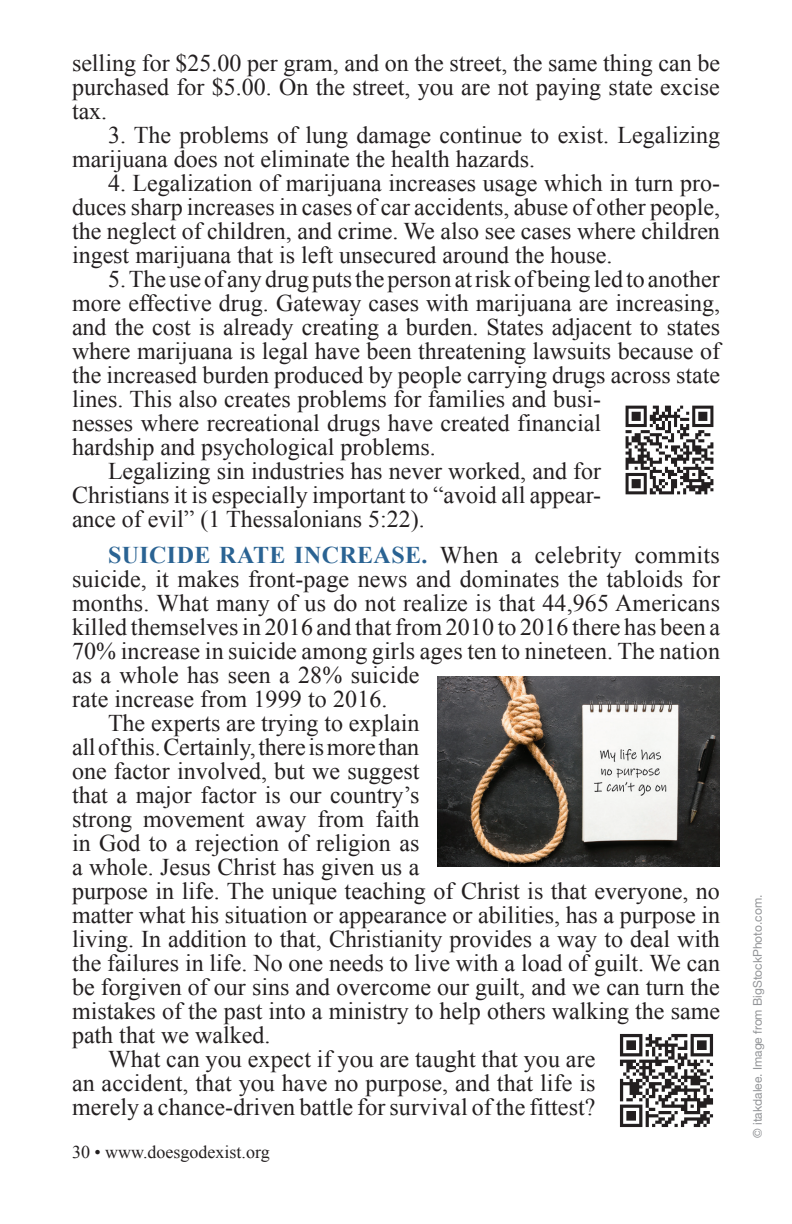
<style>
.page{position:relative;width:792px;height:1224px;background:#fff}
.page>*{position:absolute;margin:0;border:0;box-sizing:border-box;transform-origin:0 0}
.t1{font:24px/24px "Times New Roman";color:#231f20;text-align:justify}
.t2{font:18px "Times New Roman";color:#231f20}
.t3{font:12px "Helvetica Neue";color:#939598}
.s1{font-weight:700;color:#2a6393}
</style>
<div class="page">
<img style="left:625px;top:405px;width:89px;height:90px">
<img style="left:437px;top:677px;width:283px;height:189px">
<img style="left:619px;top:1033px;width:95px;height:95px">
<p class="t1" style="left:72px;top:50px;width:650px">selling for $25.00 per gram, and on the street, the same thing can be purchased for $5.00. On the street, you are not paying state excise tax.</p>
<p class="t1" style="left:72px;top:122px;width:650px;text-indent:36px">3. The problems of lung damage continue to exist. Legalizing marijuana does not eliminate the health hazards.</p>
<p class="t1" style="left:72px;top:170px;width:650px;text-indent:36px">4. Legalization of marijuana increases usage which in turn pro&shy;duces sharp increases in cases of car accidents, abuse of other people, the neglect of children, and crime. We also see cases where children ingest marijuana that is left unsecured around the house.</p>
<p class="t1" style="left:108px;top:266px;width:613px">5. The use of any drug puts the person at risk of being led to another</p>
<p class="t1" style="left:72px;top:290px;width:650px">more effective drug. Gateway cases with marijuana are increasing,</p>
<p class="t1" style="left:72px;top:314px;width:650px">and the cost is already creating a burden. States adjacent to states</p>
<p class="t1" style="left:72px;top:338px;width:650px">where marijuana is legal have been threatening lawsuits because of</p>
<p class="t1" style="left:72px;top:362px;width:650px">the increased burden produced by people carrying drugs across state</p>
<p class="t1" style="left:72px;top:386px;width:531px">lines. This also creates problems for families and busi-</p>
<p class="t1" style="left:72px;top:410px;width:531px">nesses where recreational drugs have created financial</p>
<p class="t1" style="left:72px;top:434px;width:365px">hardship and psychological problems.</p>
<p class="t1" style="left:108px;top:458px;width:495px">Legalizing sin industries has never worked, and for</p>
<p class="t1" style="left:72px;top:482px;width:531px">Christians it is especially important to “avoid all appear-</p>
<p class="t1" style="left:72px;top:506px;width:354px">ance of evil” (1 Thessalonians 5:22).</p>
<p class="t1" style="left:108px;top:542px;width:613px"><span class="s1">SUICIDE RATE INCREASE.</span> When a celebrity commits</p>
<p class="t1" style="left:72px;top:566px;width:650px">suicide, it makes front-page news and dominates the tabloids for</p>
<p class="t1" style="left:72px;top:590px;width:650px">months. What many of us do not realize is that 44,965 Americans</p>
<p class="t1" style="left:72px;top:614px;width:650px">killed themselves in 2016 and that from 2010 to 2016 there has been a</p>
<p class="t1" style="left:72px;top:638px;width:650px">70% increase in suicide among girls ages ten to nineteen. The nation</p>
<p class="t1" style="left:72px;top:662px;width:349px">as a whole has seen a 28% suicide</p>
<p class="t1" style="left:72px;top:686px;width:317px">rate increase from 1999 to 2016.</p>
<p class="t1" style="left:108px;top:710px;width:313px">The experts are trying to explain</p>
<p class="t1" style="left:72px;top:734px;width:349px">all of this. Certainly, there is more than</p>
<p class="t1" style="left:72px;top:758px;width:349px">one factor involved, but we suggest</p>
<p class="t1" style="left:72px;top:782px;width:349px">that a major factor is our country’s</p>
<p class="t1" style="left:72px;top:806px;width:349px">strong movement away from faith</p>
<p class="t1" style="left:72px;top:830px;width:349px">in God to a rejection of religion as</p>
<p class="t1" style="left:72px;top:854px;width:349px">a whole. Jesus Christ has given us a</p>
<p class="t1" style="left:72px;top:878px;width:649px">purpose in life. The unique teaching of Christ is that everyone, no</p>
<p class="t1" style="left:72px;top:902px;width:650px">matter what his situation or appearance or abilities, has a purpose in</p>
<p class="t1" style="left:72px;top:926px;width:649px">living. In addition to that, Christianity provides a way to deal with</p>
<p class="t1" style="left:72px;top:950px;width:650px">the failures in life. No one needs to live with a load of guilt. We can</p>
<p class="t1" style="left:72px;top:974px;width:649px">be forgiven of our sins and overcome our guilt, and we can turn the</p>
<p class="t1" style="left:72px;top:998px;width:650px">mistakes of the past into a ministry to help others walking the same</p>
<p class="t1" style="left:72px;top:1022px;width:200px">path that we walked.</p>
<p class="t1" style="left:108px;top:1046px;width:489px">What can you expect if you are taught that you are</p>
<p class="t1" style="left:72px;top:1070px;width:525px">an accident, that you have no purpose, and that life is</p>
<p class="t1" style="left:72px;top:1094px;width:525px">merely a chance-driven battle for survival of the fittest?</p>
<p class="t2" style="left:72px;top:1140px;width:199px">30 • www.doesgodexist.org</p>
<p class="t3" style="left:749px;top:1138px;width:245px;rotate:-90deg">© itakdalee. Image from BigStockPhoto.com.</p>
</div>
